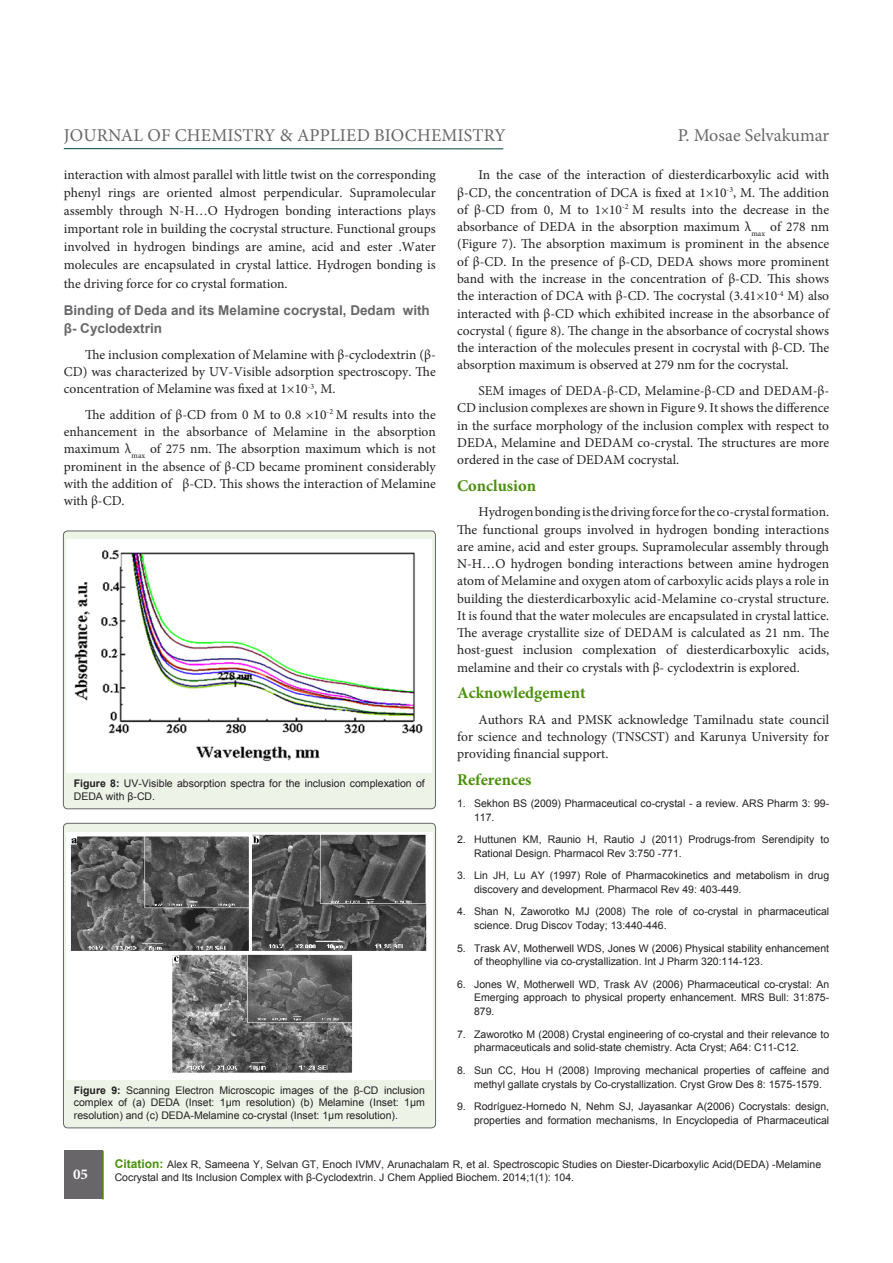
<style>
.page{position:relative;width:893px;height:1263px;background:#fff}
.page>*{position:absolute;margin:0;border:0;box-sizing:border-box;transform-origin:0 0}
.t1{font:18px "Minion Pro";letter-spacing:.005em;color:#686669}
.subsideheadding{font:700 16.5px "Minion Pro";color:#4c8f0b}
.t2{font:700 15px "Minion Pro";color:#fff}
.t3{font:13.5px/17.2px "Minion Pro";color:#231f20;text-align:justify}
.subsideheadding-2{font:700 13.5px/18.3px "Arial";color:#686669}
.t4{font:10.5px/13.8px "Arial";color:#231f20}
.s1{font-weight:700}
.s2{font-weight:700;font-size:12px;color:#4c8f0b}
</style>
<div class="page">
<hr style="left:64px;top:148px;width:439px;height:1px;background:#00443c">
<div style="left:64px;top:1151px;width:38px;height:48px;background:#686669"></div>
<hr style="left:102px;top:1151px;width:2px;height:48px;background:#4c8f0b">
<div style="left:63px;top:531px;width:372px;height:278px;background:#edf4e7;border-radius:4px"></div>
<img style="left:67px;top:540px;width:365px;height:233px">
<div style="left:63px;top:531px;width:373px;height:278px;border:1px solid #686669;border-radius:4px"></div>
<div style="left:63px;top:823px;width:373px;height:305px;background:#edf4e7;border-radius:4px"></div>
<img style="left:67px;top:832px;width:365px;height:247px">
<div style="left:63px;top:823px;width:373px;height:305px;border:1px solid #686669;border-radius:4px"></div>
<h1 class="t1" style="left:64px;top:123px;width:443px">JOURNAL OF CHEMISTRY &amp; APPLIED BIOCHEMISTRY</h1>
<h1 class="t1" style="left:678px;top:123px;width:153px">P. Mosae Selvakumar</h1>
<p class="t3" style="left:64px;top:166px;width:374px;line-height:18px">interaction with almost parallel with little twist on the corresponding phenyl rings are oriented almost perpendicular. Supramolecular assembly through N-H…O Hydrogen bonding interactions plays important role in building the cocrystal structure. Functional groups involved in hydrogen bindings are amine, acid and ester .Water molecules are encapsulated in crystal lattice. Hydrogen bonding is the driving force for co crystal formation.</p>
<p class="subsideheadding-2" style="left:64px;top:301px;width:368px">Binding of Deda and its Melamine cocrystal, Dedam with β- Cyclodextrin</p>
<p class="t3" style="left:64px;top:346px;width:374px;text-indent:21px">The inclusion complexation of Melamine with β-cyclodextrin (β-CD) was characterized by UV-Visible adsorption spectroscopy. The concentration of Melamine was fixed at 1×10<sup>-3</sup>, M.</p>
<p class="t3" style="left:64px;top:406px;width:374px;text-indent:21px">The addition of β-CD from 0 M to 0.8 ×10<sup>-2</sup> M results into the enhancement in the absorbance of Melamine in the absorption maximum λ<sub>max</sub> of 275 nm. The absorption maximum which is not prominent in the absence of β-CD became prominent considerably with the addition of β-CD. This shows the interaction of Melamine with β-CD.</p>
<p class="t4" style="left:74px;top:777px;width:352px;line-height:12.6px"><span class="s1">Figure 8:</span> UV-Visible absorption spectra for the inclusion complexation of<br>DEDA with β-CD.</p>
<p class="t4" style="left:74px;top:1084px;width:352px;line-height:12.6px;text-align:justify"><span class="s1">Figure 9:</span> Scanning Electron Microscopic images of the β-CD inclusion complex of (a) DEDA (Inset: 1μm resolution) (b) Melamine (Inset: 1μm resolution) and (c) DEDA-Melamine co-crystal (Inset: 1μm resolution).</p>
<p class="t3" style="left:457px;top:167px;width:374px;text-indent:21px">In the case of the interaction of diesterdicarboxylic acid with β-CD, the concentration of DCA is fixed at 1×10<sup>-3</sup>, M. The addition of β-CD from 0, M to 1×10<sup>-2</sup> M results into the decrease in the absorbance of DEDA in the absorption maximum λ<sub>max</sub> of 278 nm (Figure 7). The absorption maximum is prominent in the absence of β-CD. In the presence of β-CD, DEDA shows more prominent band with the increase in the concentration of β-CD. This shows the interaction of DCA with β-CD. The cocrystal (3.41×10<sup>-4</sup> M) also interacted with β-CD which exhibited increase in the absorbance of cocrystal ( figure 8). The change in the absorbance of cocrystal shows the interaction of the molecules present in cocrystal with β-CD. The absorption maximum is observed at 279 nm for the cocrystal.</p>
<p class="t3" style="left:457px;top:382px;width:374px;text-indent:21px">SEM images of DEDA-β-CD, Melamine-β-CD and DEDAM-β-CD inclusion complexes are shown in Figure 9. It shows the difference in the surface morphology of the inclusion complex with respect to DEDA, Melamine and DEDAM co-crystal. The structures are more ordered in the case of DEDAM cocrystal.</p>
<p class="subsideheadding" style="left:457px;top:474px;width:81px">Conclusion</p>
<p class="t3" style="left:457px;top:503px;width:374px;text-indent:21px">Hydrogen bonding is the driving force for the co-crystal formation.<br>The functional groups involved in hydrogen bonding interactions are amine, acid and ester groups. Supramolecular assembly through N-H…O hydrogen bonding interactions between amine hydrogen atom of Melamine and oxygen atom of carboxylic acids plays a role in building the diesterdicarboxylic acid-Melamine co-crystal structure.<br>It is found that the water molecules are encapsulated in crystal lattice.<br>The average crystallite size of DEDAM is calculated as 21 nm. The host-guest inclusion complexation of diesterdicarboxylic acids, melamine and their co crystals with β- cyclodextrin is explored.</p>
<p class="subsideheadding" style="left:457px;top:681px;width:130px">Acknowledgement</p>
<p class="t3" style="left:457px;top:711px;width:374px;text-indent:21px">Authors RA and PMSK acknowledge Tamilnadu state council for science and technology (TNSCST) and Karunya University for providing financial support.</p>
<p class="subsideheadding" style="left:457px;top:768px;width:76px">References</p>
<p class="t4" style="left:474px;top:796px;width:357px;text-indent:-17px">1. Sekhon BS (2009) Pharmaceutical co-crystal - a review. ARS Pharm 3: 99-<br>117.</p>
<p class="t4" style="left:474px;top:832px;width:357px;text-indent:-17px">2. Huttunen KM, Raunio H, Rautio J (2011) Prodrugs-from Serendipity to<br>Rational Design. Pharmacol Rev 3:750 -771.</p>
<p class="t4" style="left:474px;top:869px;width:357px;text-indent:-17px">3. Lin JH, Lu AY (1997) Role of Pharmacokinetics and metabolism in drug discovery and development. Pharmacol Rev 49: 403-449.</p>
<p class="t4" style="left:474px;top:905px;width:357px;text-indent:-17px">4. Shan N, Zaworotko MJ (2008) The role of co-crystal in pharmaceutical science. Drug Discov Today; 13:440-446.</p>
<p class="t4" style="left:474px;top:941px;width:357px;text-indent:-17px">5. Trask AV, Motherwell WDS, Jones W (2006) Physical stability enhancement of theophylline via co-crystallization. Int J Pharm 320:114-123.</p>
<p class="t4" style="left:474px;top:977px;width:357px;text-align:justify;text-indent:-17px">6. Jones W, Motherwell WD, Trask AV (2006) Pharmaceutical co-crystal: An Emerging approach to physical property enhancement. MRS Bull: 31:875- 879.</p>
<p class="t4" style="left:474px;top:1027px;width:357px;text-indent:-17px">7. Zaworotko M (2008) Crystal engineering of co-crystal and their relevance to pharmaceuticals and solid-state chemistry. Acta Cryst; A64: C11-C12.</p>
<p class="t4" style="left:474px;top:1063px;width:357px;text-indent:-17px">8. Sun CC, Hou H (2008) Improving mechanical properties of caffeine and methyl gallate crystals by Co-crystallization. Cryst Grow Des 8: 1575-1579.</p>
<p class="t4" style="left:457px;top:1099px;width:374px;text-align:right">9. Rodríguez-Hornedo N, Nehm SJ, Jayasankar A(2006) Cocrystals: design, properties and formation mechanisms, In Encyclopedia of Pharmaceutical</p>
<p class="t4" style="left:115px;top:1157px;width:708px"><span class="s2">Citation:</span> Alex R, Sameena Y, Selvan GT, Enoch IVMV, Arunachalam R, et al. Spectroscopic Studies on Diester-Dicarboxylic Acid(DEDA) -Melamine</p>
<p class="t2" style="left:73px;top:1164px;width:16px">05</p>
<p class="t4" style="left:115px;top:1170px;width:461px">Cocrystal and Its Inclusion Complex with β-Cyclodextrin. J Chem Applied Biochem. 2014;1(1): 104.</p>
</div>
